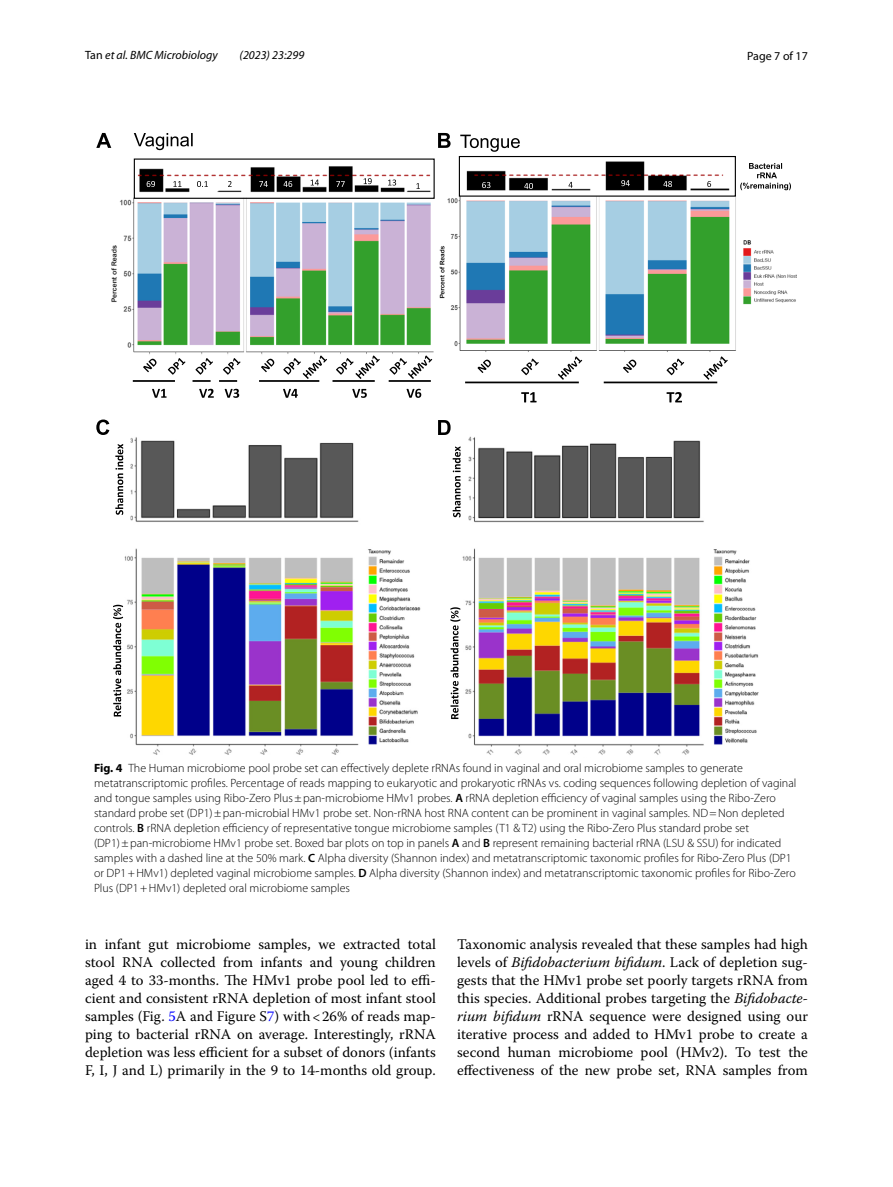
<style>
.page{position:relative;width:893px;height:1187px;background:#fff}
.page>*{position:absolute;margin:0;border:0;box-sizing:border-box;transform-origin:0 0}
.t1{font:14.7px/18px "Warnock Pro";color:#000;text-align:justify}
.t2{font:300 12px/15px "Myriad Pro";color:#000}
.t3{font:italic 12px "Myriad Pro";color:#000}
.t4{font:12px "Myriad Pro";color:#000}
.s1{font-style:normal}
.s2{font-weight:700}
.s3{font-weight:600}
.s4{color:#00f}
.s5{font-style:italic}
</style>
<div class="page">
<img style="left:111px;top:162px;width:686px;height:593px">
<svg style="left:283px;top:355px;width:44px;height:24px"></svg>
<svg style="left:261px;top:358px;width:13px;height:14px"></svg>
<svg style="left:336px;top:355px;width:44px;height:24px"></svg>
<svg style="left:389px;top:355px;width:43px;height:24px"></svg>
<svg style="left:168px;top:358px;width:17px;height:16px"></svg>
<svg style="left:195px;top:358px;width:18px;height:16px"></svg>
<svg style="left:223px;top:358px;width:18px;height:16px"></svg>
<svg style="left:143px;top:358px;width:14px;height:14px"></svg>
<hr style="left:259px;top:380px;width:60px;height:2px;background:#000">
<hr style="left:332px;top:380px;width:43px;height:2px;background:#000">
<hr style="left:389px;top:380px;width:42px;height:2px;background:#000">
<svg style="left:283px;top:389px;width:138px;height:9px"></svg>
<hr style="left:133px;top:380px;width:42px;height:2px;background:#000">
<svg style="left:193px;top:380px;width:18px;height:2px"></svg>
<svg style="left:219px;top:380px;width:18px;height:2px"></svg>
<svg style="left:152px;top:389px;width:87px;height:9px"></svg>
<div style="left:134px;top:158px;width:301px;height:41px;border:1px solid #000"></div>
<svg style="left:460px;top:135px;width:60px;height:17px"></svg>
<svg style="left:558px;top:356px;width:24px;height:24px"></svg>
<svg style="left:521px;top:358px;width:18px;height:17px"></svg>
<svg style="left:477px;top:359px;width:14px;height:14px"></svg>
<svg style="left:703px;top:356px;width:25px;height:24px"></svg>
<svg style="left:667px;top:358px;width:17px;height:17px"></svg>
<svg style="left:623px;top:359px;width:13px;height:14px"></svg>
<svg style="left:521px;top:392px;width:161px;height:10px"></svg>
<hr style="left:465px;top:381px;width:114px;height:2px;background:#000">
<hr style="left:604px;top:381px;width:113px;height:2px;background:#000">
<div style="left:459px;top:156px;width:277px;height:41px;border:1px solid #000"></div>
<svg style="left:96px;top:133px;width:355px;height:17px"></svg>
<svg style="left:96px;top:419px;width:13px;height:16px"></svg>
<svg style="left:740px;top:163px;width:51px;height:27px"></svg>
<svg style="left:450px;top:607px;width:10px;height:112px"></svg>
<svg style="left:453px;top:446px;width:8px;height:71px"></svg>
<svg style="left:113px;top:604px;width:10px;height:112px"></svg>
<svg style="left:115px;top:444px;width:8px;height:71px"></svg>
<svg style="left:438px;top:420px;width:13px;height:15px"></svg>
<svg style="left:147px;top:181px;width:8px;height:6px"></svg>
<svg style="left:173px;top:181px;width:59px;height:6px"></svg>
<svg style="left:259px;top:179px;width:86px;height:8px"></svg>
<svg style="left:364px;top:178px;width:8px;height:6px"></svg>
<svg style="left:388px;top:179px;width:8px;height:6px"></svg>
<svg style="left:416px;top:183px;width:4px;height:6px"></svg>
<svg style="left:482px;top:182px;width:8px;height:6px"></svg>
<svg style="left:524px;top:183px;width:9px;height:6px"></svg>
<svg style="left:621px;top:180px;width:9px;height:6px"></svg>
<svg style="left:663px;top:181px;width:9px;height:6px"></svg>
<svg style="left:568px;top:182px;width:5px;height:6px"></svg>
<svg style="left:707px;top:181px;width:4px;height:6px"></svg>
<p class="t3" style="left:85px;top:48px;width:134px"><span class="s1">Tan</span> et al. BMC Microbiology</p>
<p class="t3" style="left:240px;top:48px;width:66px">(2023) 23:299</p>
<p class="t4" style="left:747px;top:48px;width:62px">Page 7 of 17</p>
<p class="t2" style="left:94px;top:761px;width:704px"><span class="s2">Fig. 4</span> The Human microbiome pool probe set can effectively deplete rRNAs found in vaginal and oral microbiome samples to generate metatranscriptomic profiles. Percentage of reads mapping to eukaryotic and prokaryotic rRNAs vs. coding sequences following depletion of vaginal and tongue samples using Ribo-Zero Plus±pan-microbiome HMv1 probes. <span class="s3">A</span> rRNA depletion efficiency of vaginal samples using the Ribo-Zero standard probe set (DP1)±pan-microbial HMv1 probe set. Non-rRNA host RNA content can be prominent in vaginal samples. ND=Non depleted controls. <span class="s3">B</span> rRNA depletion efficiency of representative tongue microbiome samples (T1 &amp; T2) using the Ribo-Zero Plus standard probe set (DP1)±pan-microbiome HMv1 probe set. Boxed bar plots on top in panels <span class="s3">A</span> and <span class="s3">B</span> represent remaining bacterial rRNA (LSU &amp; SSU) for indicated samples with a dashed line at the 50% mark. <span class="s3">C</span> Alpha diversity (Shannon index) and metatranscriptomic taxonomic profiles for Ribo-Zero Plus (DP1 or DP1+HMv1) depleted vaginal microbiome samples. <span class="s3">D</span> Alpha diversity (Shannon index) and metatranscriptomic taxonomic profiles for Ribo-Zero Plus (DP1+HMv1) depleted oral microbiome samples</p>
<p class="t1" style="left:85px;top:935px;width:352px">in infant gut microbiome samples, we extracted total stool RNA collected from infants and young children aged 4 to 33-months. The HMv1 probe pool led to effi&shy;cient and consistent rRNA depletion of most infant stool samples (Fig. <span class="s4">5</span>A and Figure S<span class="s4">7</span>) with&lt;26% of reads map&shy;ping to bacterial rRNA on average. Interestingly, rRNA depletion was less efficient for a subset of donors (infants F, I, J and L) primarily in the 9 to 14-months old group.</p>
<p class="t1" style="left:457px;top:935px;width:352px">Taxonomic analysis revealed that these samples had high levels of <span class="s5">Bifidobacterium bifidum</span>. Lack of depletion sug&shy;gests that the HMv1 probe set poorly targets rRNA from this species. Additional probes targeting the <span class="s5">Bifidobacte&shy;rium bifidum</span> rRNA sequence were designed using our iterative process and added to HMv1 probe to create a second human microbiome pool (HMv2). To test the effectiveness of the new probe set, RNA samples from</p>
</div>
